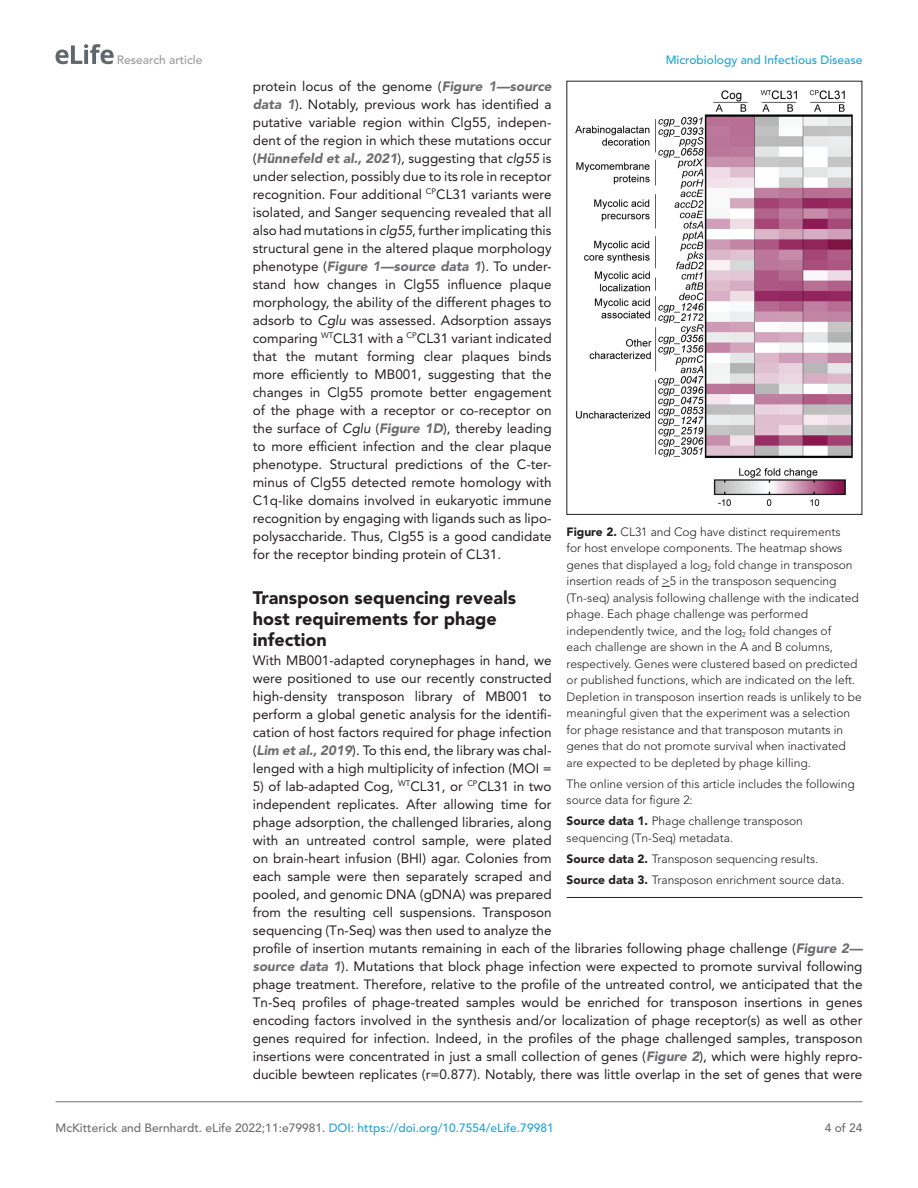
<style>
.page{position:relative;width:918px;height:1188px;background:#fff}
.page>*{position:absolute;margin:0;border:0;box-sizing:border-box;transform-origin:0 0}
.t1{font:900 18px/21px "Avenir LT Std";color:#231f20}
.t2{font:13.5px/18px "Avenir LT Std";color:#231f20;text-align:justify}
.t3{font:300 12px/16.5px "Avenir LT Std";color:#231f20}
.t4{font:500 12px "Avenir LT Std";color:#6e6e70}
.t5{font:500 12px "Avenir LT Std";color:#1ea4d7}
.t6{font:500 12px "Avenir LT Std";color:#9a9a9a}
.s1{font-weight:900;font-style:italic;color:#6e6e70}
.s2{font-style:italic}
.s3{font-weight:900}
.s4{color:#1ea4d7}
</style>
<div class="page">
<svg style="left:56px;top:44px;width:58px;height:20px"></svg>
<hr style="left:56px;top:1101px;width:806px;height:1px;background:#6e6e70">
<hr style="left:567px;top:897px;width:295px;height:1px;background:#231f20">
<img style="left:576px;top:90px;width:277px;height:415px">
<p class="t6" style="left:117px;top:53px;width:87px">Research article</p>
<p class="t5" style="left:666px;top:53px;width:198px">Microbiology and Infectious Disease</p>
<p class="t2" style="left:253px;top:78px;width:300px">protein locus of the genome (<span class="s1">Figure 1—source data 1</span>). Notably, previous work has identified a putative variable region within Clg55, indepen&shy;dent of the region in which these mutations occur (<span class="s1">Hünnefeld et al., 2021</span>), suggesting that <span class="s2">clg55</span> is under selection, possibly due to its role in receptor recognition. Four additional <sup>CP</sup>CL31 variants were isolated, and Sanger sequencing revealed that all also had mutations in <span class="s2">clg55</span>, further implicating this structural gene in the altered plaque morphology phenotype (<span class="s1">Figure 1—source data 1</span>). To under&shy;stand how changes in Clg55 influence plaque morphology, the ability of the different phages to adsorb to <span class="s2">Cglu</span> was assessed. Adsorption assays comparing <sup>WT</sup>CL31 with a <sup>CP</sup>CL31 variant indicated that the mutant forming clear plaques binds more efficiently to MB001, suggesting that the changes in Clg55 promote better engagement of the phage with a receptor or co-receptor on the surface of <span class="s2">Cglu</span> (<span class="s1">Figure 1D</span>), thereby leading to more efficient infection and the clear plaque phenotype. Structural predictions of the C-ter&shy;minus of Clg55 detected remote homology with C1q-like domains involved in eukaryotic immune recognition by engaging with ligands such as lipo&shy;polysaccharide. Thus, Clg55 is a good candidate for the receptor binding protein of CL31.</p>
<h1 class="t1" style="left:253px;top:587px;width:265px">Transposon sequencing reveals host requirements for phage infection</h1>
<p class="t2" style="left:253px;top:652px;width:300px">With MB001-adapted corynephages in hand, we were positioned to use our recently constructed high-density transposon library of MB001 to perform a global genetic analysis for the identifi&shy;cation of host factors required for phage infection (<span class="s1">Lim et al., 2019</span>). To this end, the library was chal&shy;lenged with a high multiplicity of infection (MOI =</p>
<p class="t2" style="left:253px;top:778px;width:611px;text-align:left">5) of lab-adapted Cog, <sup>WT</sup>CL31, or <sup>CP</sup>CL31 in two<br>independent replicates. After allowing time for<br>phage adsorption, the challenged libraries, along<br>with an untreated control sample, were plated<br>on brain-heart infusion (BHI) agar. Colonies from<br>each sample were then separately scraped and<br>pooled, and genomic DNA (gDNA) was prepared<br>from the resulting cell suspensions. Transposon<br>sequencing (Tn-Seq) was then used to analyze the<br>profile of insertion mutants remaining in each of the libraries following phage challenge (<span class="s1">Figure 2— source data 1</span>). Mutations that block phage infection were expected to promote survival following phage treatment. Therefore, relative to the profile of the untreated control, we anticipated that the Tn-Seq profiles of phage-treated samples would be enriched for transposon insertions in genes encoding factors involved in the synthesis and/or localization of phage receptor(s) as well as other genes required for infection. Indeed, in the profiles of the phage challenged samples, transposon insertions were concentrated in just a small collection of genes (<span class="s1">Figure 2</span>), which were highly repro&shy;ducible bewteen replicates (r=0.877). Notably, there was little overlap in the set of genes that were</p>
<p class="t3" style="left:567px;top:523px;width:297px"><span class="s3">Figure 2.</span> CL31 and Cog have distinct requirements<br>for host envelope components. The heatmap shows genes that displayed a log<sub>2</sub> fold change in transposon insertion reads of &gt;5 in the transposon sequencing (Tn-seq) analysis following challenge with the indicated phage. Each phage challenge was performed independently twice, and the log<sub>2</sub> fold changes of<br>each challenge are shown in the A and B columns, respectively. Genes were clustered based on predicted or published functions, which are indicated on the left.<br>Depletion in transposon insertion reads is unlikely to be meaningful given that the experiment was a selection for phage resistance and that transposon mutants in genes that do not promote survival when inactivated are expected to be depleted by phage killing.</p>
<p class="t3" style="left:567px;top:775px;width:290px">The online version of this article includes the following source data for figure 2:</p>
<p class="t3" style="left:567px;top:813px;width:238px"><span class="s3">Source data 1.</span> Phage challenge transposon sequencing (Tn-Seq) metadata.</p>
<p class="t3" style="left:567px;top:848px;width:279px;line-height:21px"><span class="s3">Source data 2.</span> Transposon sequencing results.<br><span class="s3">Source data 3.</span> Transposon enrichment source data.</p>
<p class="t4" style="left:56px;top:1121px;width:500px">McKitterick and Bernhardt. eLife 2022;11:e79981. <span class="s4">DOI: https://doi.org/10.7554/eLife.79981</span></p>
<p class="t4" style="left:825px;top:1121px;width:39px">4 of 24</p>
</div>
